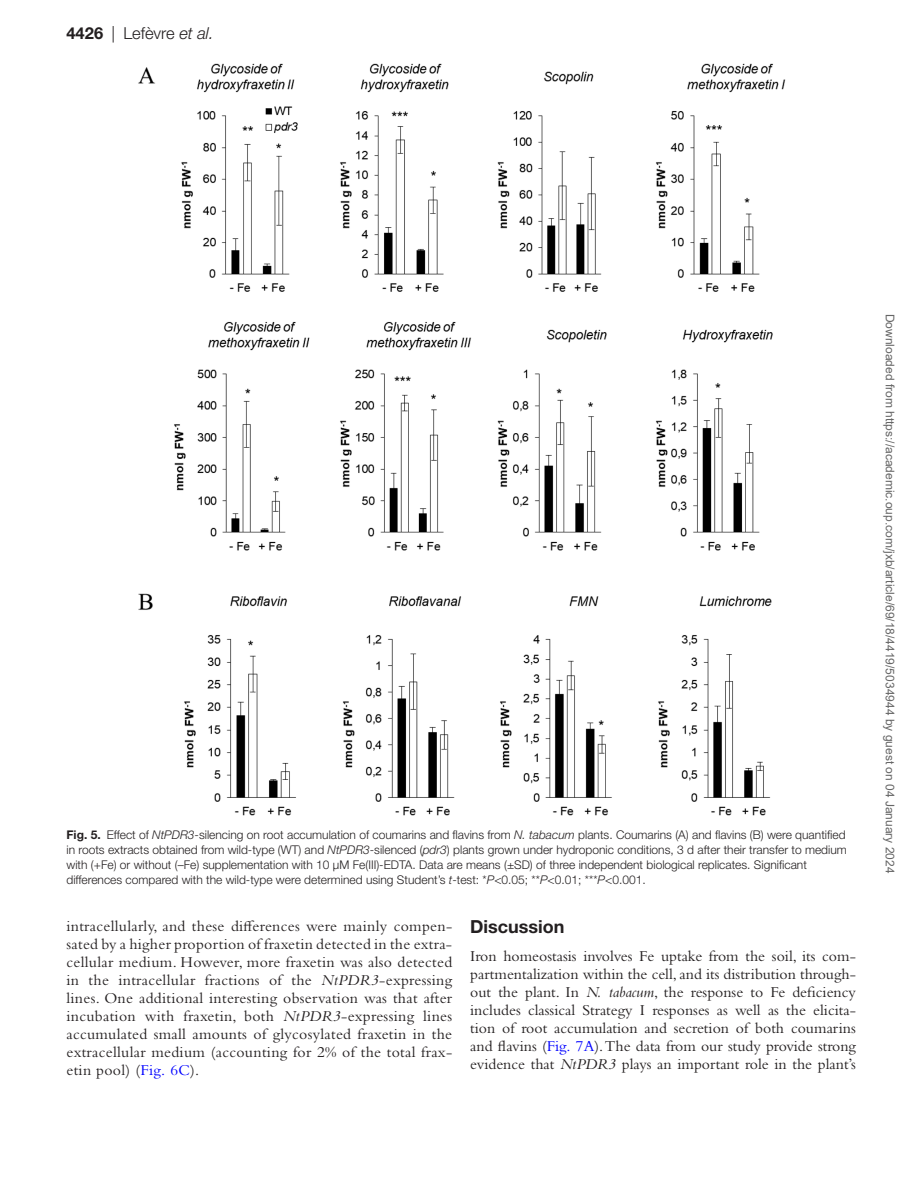
<style>
.page{position:relative;width:919px;height:1187px;background:#fff}
.page>*{position:absolute;margin:0;border:0;box-sizing:border-box;transform-origin:0 0}
.t1{font:700 18px "Helvetica Neue LT Std";color:#231f20}
.t2{font:300 16.5px "Helvetica Neue LT Std";color:#231f20}
.t3{font:15.75px/18px "Bembo Std";letter-spacing:.02em;color:#231f20;text-align:justify}
.t4{font:300 12px/15px "Helvetica Neue LT Std";color:#231f20}
.t5{font:12px "Arial";color:#666}
.s1{font-weight:700}
.s2{font-style:italic}
.s3{color:#00f}
</style>
<div class="page">
<img style="left:138px;top:63px;width:647px;height:752px">
<p class="t2" style="left:66px;top:23px;width:149px"><span class="s1">4426</span> | Lefèvre <span class="s2">et al.</span></p>
<p class="t4" style="left:66px;top:827px;width:781px"><span class="s1">Fig. 5.</span> Effect of <span class="s2">NtPDR3</span>-silencing on root accumulation of coumarins and flavins from <span class="s2">N. tabacum</span> plants. Coumarins (A) and flavins (B) were quantified in roots extracts obtained from wild-type (WT) and <span class="s2">NtPDR3</span>-silenced (<span class="s2">pdr3</span>) plants grown under hydroponic conditions, 3 d after their transfer to medium with (+Fe) or without (–Fe) supplementation with 10 µM Fe(III)-EDTA. Data are means (±SD) of three independent biological replicates. Significant differences compared with the wild-type were determined using Student’s <span class="s2">t</span>-test: *<span class="s2">P</span>&lt;0.05; **<span class="s2">P</span>&lt;0.01; ***<span class="s2">P</span>&lt;0.001.</p>
<p class="t3" style="left:66px;top:916px;width:387px">intracellularly, and these differences were mainly compen&shy;sated by a higher proportion of fraxetin detected in the extra&shy;cellular medium. However, more fraxetin was also detected in the intracellular fractions of the <span class="s2">NtPDR3</span>-expressing lines. One additional interesting observation was that after incubation with fraxetin, both <span class="s2">NtPDR3</span>-expressing lines accumulated small amounts of glycosylated fraxetin in the extracellular medium (accounting for 2% of the total frax&shy;etin pool) (<span class="s3">Fig. 6C</span>).</p>
<p class="t1" style="left:470px;top:915px;width:96px">Discussion</p>
<p class="t3" style="left:470px;top:946px;width:387px">Iron homeostasis involves Fe uptake from the soil, its com&shy;partmentalization within the cell, and its distribution through&shy;out the plant. In <span class="s2">N. tabacum</span>, the response to Fe deficiency includes classical Strategy I responses as well as the elicita&shy;tion of root accumulation and secretion of both coumarins and flavins (<span class="s3">Fig. 7A</span>). The data from our study provide strong evidence that <span class="s2">NtPDR3</span> plays an important role in the plant’s</p>
<p class="t5" style="left:894px;top:313px;width:561px;rotate:90deg">Downloaded from https://academic.oup.com/jxb/article/69/18/4419/5034944 by guest on 04 January 2024</p>
</div>
